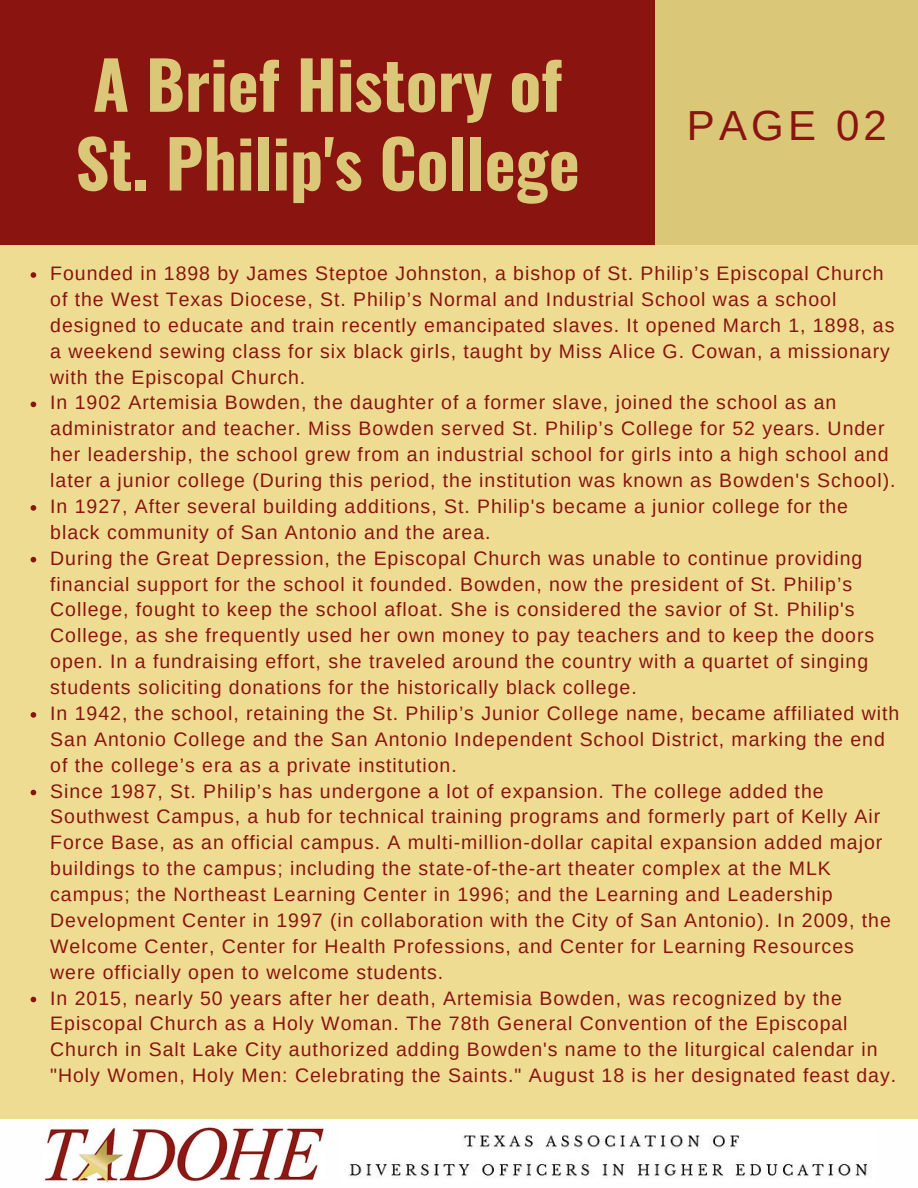
<style>
.page{position:relative;width:918px;height:1188px;background:#eedc93}
.page>*{position:absolute;margin:0;border:0;box-sizing:border-box;transform-origin:0 0}
.t1{font:700 66px/78.8px "Oswald";color:#dac778}
.t2{font:42px "Arimo";letter-spacing:.1em;color:#891410}
.t3{font:19.5px/25.8px "Arimo";letter-spacing:.05em;color:#891410}
</style>
<div class="page">
<div style="left:0;top:0;width:918px;height:244px;background:#dac778"></div>
<div style="left:0;top:0;width:655px;height:244px;background:#891410"></div>
<div style="left:0;top:1119px;width:918px;height:69px;background:#fefefe"></div>
<img style="left:44px;top:1126px;width:280px;height:57px">
<img style="left:349px;top:1135px;width:519px;height:43px">
<svg style="left:31px;top:272px;width:5px;height:6px"></svg>
<svg style="left:31px;top:402px;width:5px;height:5px"></svg>
<svg style="left:31px;top:505px;width:5px;height:6px"></svg>
<svg style="left:31px;top:557px;width:5px;height:5px"></svg>
<svg style="left:31px;top:712px;width:5px;height:6px"></svg>
<svg style="left:31px;top:790px;width:5px;height:5px"></svg>
<svg style="left:31px;top:997px;width:5px;height:5px"></svg>
<p class="t1" style="left:75px;top:43px;width:506px">A Brief History of<br>St. Philip's College</p>
<p class="t2" style="left:687px;top:102px;width:202px">PAGE 02</p>
<p class="t3" style="left:50px;top:260px;width:846px">Founded in 1898 by James Steptoe Johnston, a bishop of St. Philip’s Episcopal Church of the West Texas Diocese, St. Philip’s Normal and Industrial School was a school designed to educate and train recently emancipated slaves. It opened March 1, 1898, as a weekend sewing class for six black girls, taught by Miss Alice G. Cowan, a missionary with the Episcopal Church.</p>
<p class="t3" style="left:50px;top:390px;width:847px">In 1902 Artemisia Bowden, the daughter of a former slave, joined the school as an administrator and teacher. Miss Bowden served St. Philip’s College for 52 years. Under her leadership, the school grew from an industrial school for girls into a high school and later a junior college (During this period, the institution was known as Bowden's School).</p>
<p class="t3" style="left:50px;top:493px;width:799px">In 1927, After several building additions, St. Philip's became a junior college for the black community of San Antonio and the area.</p>
<p class="t3" style="left:50px;top:545px;width:826px">During the Great Depression, the Episcopal Church was unable to continue providing financial support for the school it founded. Bowden, now the president of St. Philip’s College, fought to keep the school afloat. She is considered the savior of St. Philip's College, as she frequently used her own money to pay teachers and to keep the doors open. In a fundraising effort, she traveled around the country with a quartet of singing students soliciting donations for the historically black college.</p>
<p class="t3" style="left:50px;top:700px;width:850px">In 1942, the school, retaining the St. Philip’s Junior College name, became affiliated with<br>San Antonio College and the San Antonio Independent School District, marking the end of the college’s era as a private institution.</p>
<p class="t3" style="left:50px;top:778px;width:842px">Since 1987, St. Philip’s has undergone a lot of expansion. The college added the Southwest Campus, a hub for technical training programs and formerly part of Kelly Air Force Base, as an official campus. A multi-million-dollar capital expansion added major buildings to the campus; including the state-of-the-art theater complex at the MLK campus; the Northeast Learning Center in 1996; and the Learning and Leadership Development Center in 1997 (in collaboration with the City of San Antonio). In 2009, the Welcome Center, Center for Health Professions, and Center for Learning Resources were officially open to welcome students.</p>
<p class="t3" style="left:50px;top:985px;width:847px">In 2015, nearly 50 years after her death, Artemisia Bowden, was recognized by the Episcopal Church as a Holy Woman. The 78th General Convention of the Episcopal Church in Salt Lake City authorized adding Bowden's name to the liturgical calendar in "Holy Women, Holy Men: Celebrating the Saints." August 18 is her designated feast day.</p>
</div>
